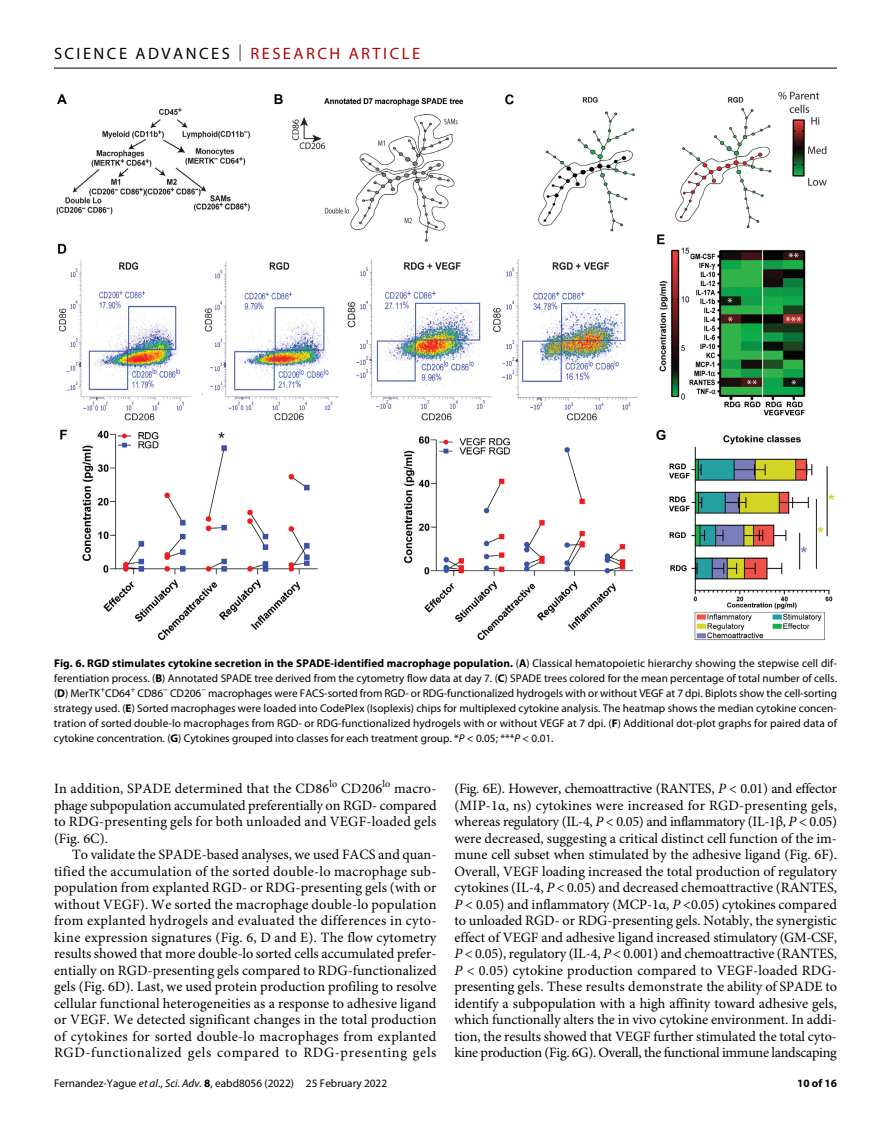
<style>
.page{position:relative;width:891px;height:1134px;background:#fff}
.page>*{position:absolute;margin:0;border:0;box-sizing:border-box;transform-origin:0 0}
.t1{font:16.5px "Myriad Pro";letter-spacing:.15em;color:#000}
.t2{font:14.25px/16.5px "Minion Pro";letter-spacing:.015em;color:#000;text-align:justify}
.t3{font:11.25px/15px "Myriad Pro";color:#000;text-align:justify}
.t4{font:700 11.25px "Myriad Pro";color:#000}
.s1{font-weight:300}
.s2{color:#b10508}
.s3{font-weight:700}
.s4{font-style:italic}
</style>
<div class="page">
<hr style="left:54px;top:68px;width:783px;height:1px;background:#000">
<img style="left:57px;top:91px;width:777px;height:549px">
<p class="t1" style="left:54px;top:40px;width:368px">SCIENCE ADVANCES <span class="s1">|</span> <span class="s2">RESEARCH ARTICLE</span></p>
<p class="t3" style="left:54px;top:656px;width:785px"><span class="s3">Fig. 6. RGD stimulates cytokine secretion in the SPADE-identified macrophage population.</span> (<span class="s3">A</span>) Classical hematopoietic hierarchy showing the stepwise cell dif&shy;ferentiation process. (<span class="s3">B</span>) Annotated SPADE tree derived from the cytometry flow data at day 7. (<span class="s3">C</span>) SPADE trees colored for the mean percentage of total number of cells. (<span class="s3">D</span>) MerTK<sup>+</sup>CD64<sup>+</sup> CD86<sup>−</sup> CD206<sup>−</sup> macrophages were FACS-sorted from RGD- or RDG-functionalized hydrogels with or without VEGF at 7 dpi. Biplots show the cell-sorting strategy used. (<span class="s3">E</span>) Sorted macrophages were loaded into CodePlex (Isoplexis) chips for multiplexed cytokine analysis. The heatmap shows the median cytokine concen&shy;tration of sorted double-lo macrophages from RGD- or RDG-functionalized hydrogels with or without VEGF at 7 dpi. (<span class="s3">F</span>) Additional dot-plot graphs for paired data of cytokine concentration. (<span class="s3">G</span>) Cytokines grouped into classes for each treatment group. *<span class="s4">P</span> &lt; 0.05; ***<span class="s4">P</span> &lt; 0.01.</p>
<p class="t2" style="left:54px;top:782px;width:384px">In addition, SPADE determined that the CD86<sup>lo</sup> CD206<sup>lo</sup> macro&shy;phage subpopulation accumulated preferentially on RGD- compared to RDG-presenting gels for both unloaded and VEGF-loaded gels (Fig. 6C).</p>
<p class="t2" style="left:54px;top:848px;width:384px;text-indent:18px">To validate the SPADE-based analyses, we used FACS and quan&shy;tified the accumulation of the sorted double-lo macrophage sub&shy;population from explanted RGD- or RDG-presenting gels (with or without VEGF). We sorted the macrophage double-lo population from explanted hydrogels and evaluated the differences in cyto&shy;kine expression signatures (Fig. 6, D and E). The flow cytometry results showed that more double-lo sorted cells accumulated prefer&shy;entially on RGD-presenting gels compared to RDG-functionalized gels (Fig. 6D). Last, we used protein production profiling to resolve cellular functional heterogeneities as a response to adhesive ligand or VEGF. We detected significant changes in the total production of cytokines for sorted double-lo macrophages from explanted RGD-functionalized gels compared to RDG-presenting gels</p>
<p class="t3" style="left:54px;top:1076px;width:335px">Fernandez-Yague <span class="s4">et al</span>., <span class="s4">Sci. Adv.</span> <span class="s3">8</span>, eabd8056 (2022) 25 February 2022</p>
<p class="t2" style="left:454px;top:782px;width:384px">(Fig. 6E). However, chemoattractive (RANTES, <span class="s4">P</span> &lt; 0.01) and effector (MIP-1α, ns) cytokines were increased for RGD-presenting gels, whereas regulatory (IL-4, <span class="s4">P</span> &lt; 0.05) and inflammatory (IL-1β, <span class="s4">P</span> &lt; 0.05) were decreased, suggesting a critical distinct cell function of the im&shy;mune cell subset when stimulated by the adhesive ligand (Fig. 6F).<br>Overall, VEGF loading increased the total production of regulatory cytokines (IL-4, <span class="s4">P</span> &lt; 0.05) and decreased chemoattractive (RANTES, <span class="s4">P</span> &lt; 0.05) and inflammatory (MCP-1α, <span class="s4">P</span> &lt;0.05) cytokines compared to unloaded RGD- or RDG-presenting gels. Notably, the synergistic effect of VEGF and adhesive ligand increased stimulatory (GM-CSF, <span class="s4">P</span> &lt; 0.05), regulatory (IL-4, <span class="s4">P</span> &lt; 0.001) and chemoattractive (RANTES, <span class="s4">P</span> &lt; 0.05) cytokine production compared to VEGF-loaded RDG&shy;presenting gels. These results demonstrate the ability of SPADE to identify a subpopulation with a high affinity toward adhesive gels, which functionally alters the in vivo cytokine environment. In addi&shy;tion, the results showed that VEGF further stimulated the total cyto&shy;kine production (Fig. 6G). Overall, the functional immune landscaping</p>
<p class="t4" style="left:797px;top:1074px;width:41px">10 of 16</p>
</div>
